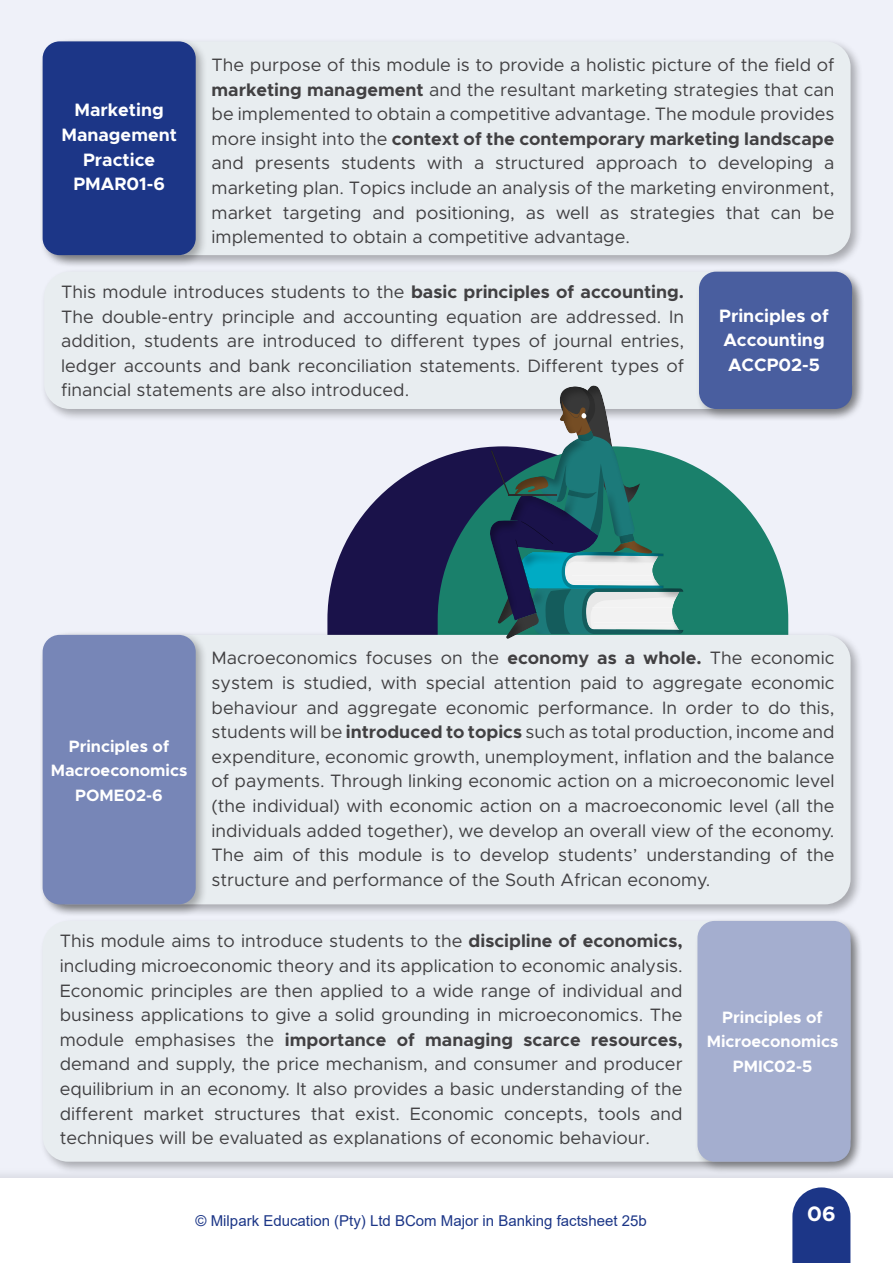
<style>
.page{position:relative;width:893px;height:1263px;background:#fff}
.page>*{position:absolute;margin:0;border:0;box-sizing:border-box;transform-origin:0 0}
.t1{font:700 21px "Metropolis";color:#fff}
.t2{font:18px/24.6px "Metropolis";color:#414042;text-align:justify}
.t3{font:700 18px/24.6px "Metropolis";color:#fff;text-align:center}
.t4{font:700 16.5px/24.6px "Metropolis";color:#fff;text-align:center}
.t5{font:15px "Arial";color:#1c3687}
.s1{font-weight:700}
</style>
<div class="page">
<div style="left:0;top:0;width:893px;height:1187px;background:#eff1f9"></div>
<svg style="left:327px;top:458px;width:111px;height:173px;fill:#1a124a"></svg>
<svg style="left:438px;top:450px;width:350px;height:181px;fill:#1a806b"></svg>
<div style="left:0;top:1166px;width:893px;height:97px;background:#000;opacity:.09"></div>
<div style="left:0;top:1179px;width:893px;height:84px;background:#fff"></div>
<svg style="left:792px;top:1187px;width:58px;height:76px"></svg>
<div style="left:39px;top:37px;width:824px;height:231px;background:#000;opacity:.3"></div>
<div style="left:43px;top:41px;width:808px;height:214px;background:#e8edf0;border-radius:26px"></div>
<div style="left:39px;top:37px;width:169px;height:231px;background:#000;opacity:.3"></div>
<div style="left:43px;top:41px;width:153px;height:214px;background:#1c3687;border-radius:17px"></div>
<div style="left:39px;top:631px;width:824px;height:286px;background:#000;opacity:.3"></div>
<div style="left:43px;top:635px;width:808px;height:269px;background:#e8edf0;border-radius:26px"></div>
<div style="left:39px;top:631px;width:169px;height:286px;background:#000;opacity:.3"></div>
<div style="left:43px;top:635px;width:153px;height:269px;background:#7786b7;border-radius:17px"></div>
<div style="left:40px;top:268px;width:825px;height:154px;background:#000;opacity:.3"></div>
<div style="left:44px;top:272px;width:808px;height:137px;background:#e8edf0;border-radius:26px"></div>
<div style="left:695px;top:268px;width:170px;height:154px;background:#000;opacity:.3"></div>
<div style="left:699px;top:272px;width:153px;height:137px;background:#495e9f;border-radius:17px"></div>
<div style="left:39px;top:917px;width:824px;height:257px;background:#000;opacity:.3"></div>
<div style="left:43px;top:921px;width:808px;height:241px;background:#e8edf0;border-radius:26px"></div>
<div style="left:694px;top:917px;width:169px;height:257px;background:#000;opacity:.3"></div>
<div style="left:697px;top:921px;width:153px;height:241px;background:#a4aecf;border-radius:17px"></div>
<div style="left:463px;top:364px;width:244px;height:277px;background:#000;opacity:.3"></div>
<p class="t3" style="left:61px;top:98px;width:117px">Marketing<br>Management<br>Practice<br>PMAR01-6</p>
<p class="t2" style="left:212px;top:52px;width:624px">The purpose of this module is to provide a holistic picture of the field of <span class="s1">marketing management</span> and the resultant marketing strategies that can be implemented to obtain a competitive advantage. The module provides more insight into the <span class="s1">context of the contemporary marketing landscape </span>and presents students with a structured approach to developing a marketing plan. Topics include an analysis of the marketing environment, market targeting and positioning, as well as strategies that can be implemented to obtain a competitive advantage.</p>
<p class="t2" style="left:61px;top:279px;width:624px">This module introduces students to the <span class="s1">basic principles of accounting.<br></span>The double-entry principle and accounting equation are addressed. In addition, students are introduced to different types of journal entries, ledger accounts and bank reconciliation statements. Different types of financial statements are also introduced.</p>
<p class="t3" style="left:719px;top:303px;width:111px;text-align:left">Principles of<br>Accounting<br>ACCP02-5</p>
<p class="t4" style="left:51px;top:734px;width:138px">Principles of<br>Macroeconomics<br>POME02-6</p>
<p class="t2" style="left:212px;top:646px;width:624px">Macroeconomics focuses on the <span class="s1">economy as a whole.</span> The economic system is studied, with special attention paid to aggregate economic behaviour and aggregate economic performance. In order to do this, students will be <span class="s1">introduced to topics</span> such as total production, income and expenditure, economic growth, unemployment, inflation and the balance of payments. Through linking economic action on a microeconomic level (the individual) with economic action on a macroeconomic level (all the individuals added together), we develop an overall view of the economy.<br>The aim of this module is to develop students’ understanding of the structure and performance of the South African economy.</p>
<p class="t2" style="left:60px;top:929px;width:624px">This module aims to introduce students to the <span class="s1">discipline of economics, </span>including microeconomic theory and its application to economic analysis.<br>Economic principles are then applied to a wide range of individual and business applications to give a solid grounding in microeconomics. The module emphasises the <span class="s1">importance of managing scarce resources, </span>demand and supply, the price mechanism, and consumer and producer equilibrium in an economy. It also provides a basic understanding of the different market structures that exist. Economic concepts, tools and techniques will be evaluated as explanations of economic behaviour.</p>
<p class="t5" style="left:196px;top:1210px;width:453px">© Milpark Education (Pty) Ltd BCom Major in Banking factsheet 25b</p>
<p class="t4" style="left:707px;top:1005px;width:133px">Principles of<br>Microeconomics<br>PMIC02-5</p>
<p class="t1" style="left:807px;top:1200px;width:30px">06</p>
</div>
